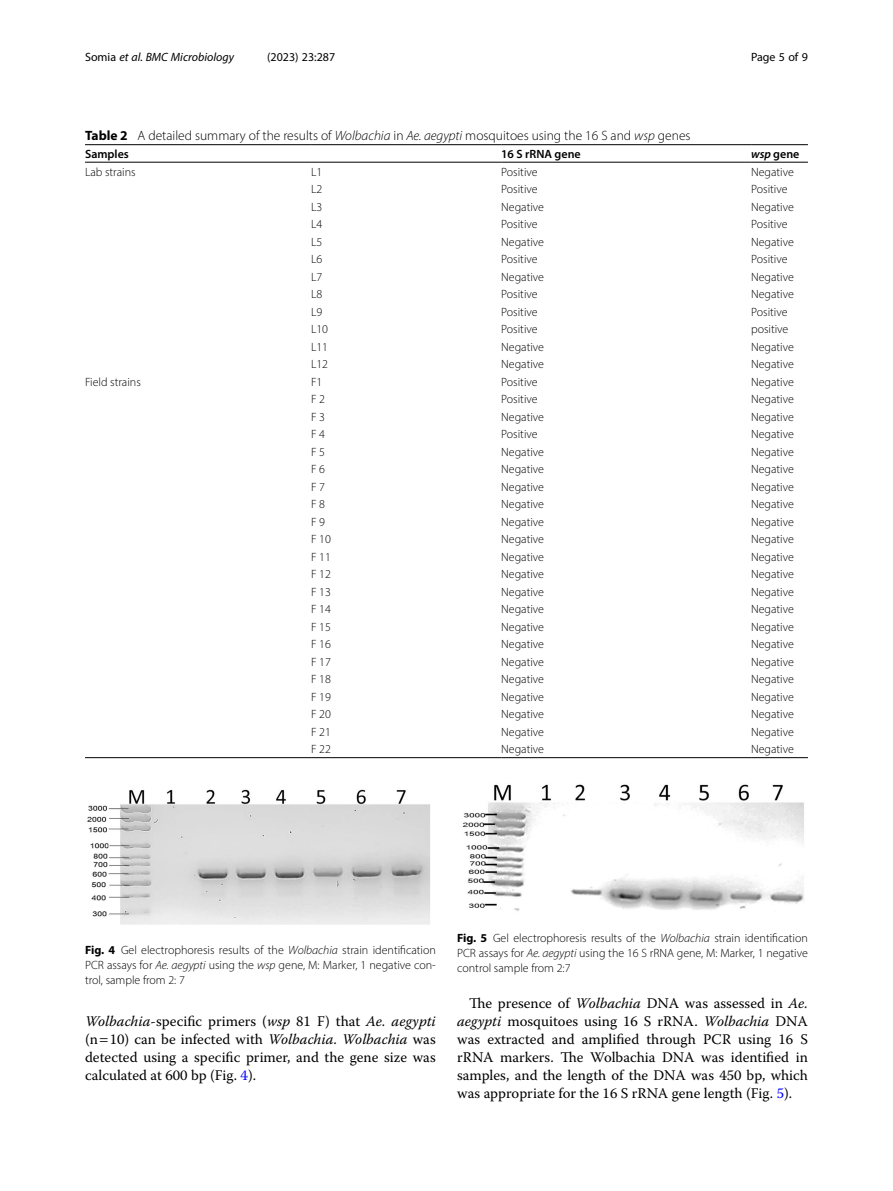
<style>
.page{position:relative;width:893px;height:1191px;background:#fff}
.page>*{position:absolute;margin:0;border:0;box-sizing:border-box;transform-origin:0 0}
.Body_Text_Indent{font:14.7px/18px "Warnock Pro";color:#000;text-align:justify}
.Body_Text{font:14.7px/18px "Warnock Pro";color:#000;text-align:justify}
.Table_Caption{font:300 13.5px "Myriad Pro";color:#000}
.Table_Body{font:300 12px "Myriad Pro";color:#000}
.Figure_Caption{font:300 12px/15px "Myriad Pro";color:#000;text-align:justify}
.t1{font:italic 12px "Myriad Pro";color:#000}
.Table_Head{font:600 12px "Myriad Pro";color:#000}
.t2{font:12px "Myriad Pro";color:#000}
.s1{font-style:normal}
.s2{font-weight:700}
.s3{font-style:italic}
.s4{color:#00f}
</style>
<div class="page">
<hr style="left:311px;top:162px;width:190px;height:1px;background:#000">
<hr style="left:85px;top:757px;width:226px;height:1px;background:#000">
<hr style="left:85px;top:162px;width:226px;height:1px;background:#000">
<hr style="left:501px;top:144px;width:250px;height:1px;background:#000">
<hr style="left:501px;top:162px;width:250px;height:1px;background:#000">
<hr style="left:751px;top:144px;width:57px;height:1px;background:#000">
<hr style="left:751px;top:162px;width:57px;height:1px;background:#000">
<hr style="left:311px;top:757px;width:190px;height:1px;background:#000">
<hr style="left:501px;top:757px;width:250px;height:1px;background:#000">
<hr style="left:751px;top:757px;width:57px;height:1px;background:#000">
<hr style="left:85px;top:144px;width:226px;height:1px;background:#000">
<hr style="left:311px;top:144px;width:190px;height:1px;background:#000">
<img style="left:462px;top:784px;width:342px;height:127px">
<img style="left:87px;top:789px;width:343px;height:136px">
<p class="t1" style="left:85px;top:50px;width:150px"><span class="s1">Somia</span> et al. BMC Microbiology</p>
<p class="t2" style="left:267px;top:50px;width:70px">(2023) 23:287</p>
<p class="t2" style="left:751px;top:50px;width:58px">Page 5 of 9</p>
<p class="Table_Caption" style="left:85px;top:128px;width:607px"><span class="s2">Table 2</span> A detailed summary of the results of <span class="s3">Wolbachia</span> in <span class="s3">Ae. aegypti</span> mosquitoes using the 16 S and <span class="s3">wsp</span> genes</p>
<p class="Table_Head" style="left:85px;top:146px;width:45px">Samples</p>
<p class="Table_Head" style="left:501px;top:146px;width:81px">16 S rRNA gene</p>
<p class="Table_Head" style="left:751px;top:146px;width:50px"><span class="s3">wsp</span> gene</p>
<p class="Table_Body" style="left:85px;top:164px;width:52px">Lab strains</p>
<p class="Table_Body" style="left:311px;top:164px;width:13px">L1</p>
<p class="Table_Body" style="left:501px;top:164px;width:38px">Positive</p>
<p class="Table_Body" style="left:751px;top:164px;width:44px">Negative</p>
<p class="Table_Body" style="left:311px;top:182px;width:13px">L2</p>
<p class="Table_Body" style="left:501px;top:182px;width:38px">Positive</p>
<p class="Table_Body" style="left:751px;top:182px;width:38px">Positive</p>
<p class="Table_Body" style="left:311px;top:199px;width:13px">L3</p>
<p class="Table_Body" style="left:501px;top:199px;width:44px">Negative</p>
<p class="Table_Body" style="left:751px;top:199px;width:44px">Negative</p>
<p class="Table_Body" style="left:311px;top:217px;width:13px">L4</p>
<p class="Table_Body" style="left:501px;top:217px;width:38px">Positive</p>
<p class="Table_Body" style="left:751px;top:217px;width:38px">Positive</p>
<p class="Table_Body" style="left:311px;top:234px;width:13px">L5</p>
<p class="Table_Body" style="left:501px;top:234px;width:44px">Negative</p>
<p class="Table_Body" style="left:751px;top:234px;width:44px">Negative</p>
<p class="Table_Body" style="left:311px;top:252px;width:13px">L6</p>
<p class="Table_Body" style="left:501px;top:252px;width:38px">Positive</p>
<p class="Table_Body" style="left:751px;top:252px;width:38px">Positive</p>
<p class="Table_Body" style="left:311px;top:269px;width:13px">L7</p>
<p class="Table_Body" style="left:501px;top:269px;width:44px">Negative</p>
<p class="Table_Body" style="left:751px;top:269px;width:44px">Negative</p>
<p class="Table_Body" style="left:311px;top:287px;width:13px">L8</p>
<p class="Table_Body" style="left:501px;top:287px;width:38px">Positive</p>
<p class="Table_Body" style="left:751px;top:287px;width:44px">Negative</p>
<p class="Table_Body" style="left:311px;top:304px;width:13px">L9</p>
<p class="Table_Body" style="left:501px;top:304px;width:38px">Positive</p>
<p class="Table_Body" style="left:751px;top:304px;width:38px">Positive</p>
<p class="Table_Body" style="left:311px;top:322px;width:19px">L10</p>
<p class="Table_Body" style="left:501px;top:322px;width:38px">Positive</p>
<p class="Table_Body" style="left:751px;top:322px;width:39px">positive</p>
<p class="Table_Body" style="left:311px;top:339px;width:19px">L11</p>
<p class="Table_Body" style="left:501px;top:339px;width:44px">Negative</p>
<p class="Table_Body" style="left:751px;top:339px;width:44px">Negative</p>
<p class="Table_Body" style="left:311px;top:357px;width:19px">L12</p>
<p class="Table_Body" style="left:501px;top:357px;width:44px">Negative</p>
<p class="Table_Body" style="left:751px;top:357px;width:44px">Negative</p>
<p class="Table_Body" style="left:85px;top:374px;width:57px">Field strains</p>
<p class="Table_Body" style="left:311px;top:374px;width:13px">F1</p>
<p class="Table_Body" style="left:501px;top:374px;width:38px">Positive</p>
<p class="Table_Body" style="left:751px;top:374px;width:44px">Negative</p>
<p class="Table_Body" style="left:311px;top:392px;width:16px">F 2</p>
<p class="Table_Body" style="left:501px;top:392px;width:38px">Positive</p>
<p class="Table_Body" style="left:751px;top:392px;width:44px">Negative</p>
<p class="Table_Body" style="left:311px;top:409px;width:16px">F 3</p>
<p class="Table_Body" style="left:501px;top:409px;width:44px">Negative</p>
<p class="Table_Body" style="left:751px;top:409px;width:44px">Negative</p>
<p class="Table_Body" style="left:311px;top:427px;width:16px">F 4</p>
<p class="Table_Body" style="left:501px;top:427px;width:38px">Positive</p>
<p class="Table_Body" style="left:751px;top:427px;width:44px">Negative</p>
<p class="Table_Body" style="left:311px;top:444px;width:16px">F 5</p>
<p class="Table_Body" style="left:501px;top:444px;width:44px">Negative</p>
<p class="Table_Body" style="left:751px;top:444px;width:44px">Negative</p>
<p class="Table_Body" style="left:311px;top:462px;width:16px">F 6</p>
<p class="Table_Body" style="left:501px;top:462px;width:44px">Negative</p>
<p class="Table_Body" style="left:751px;top:462px;width:44px">Negative</p>
<p class="Table_Body" style="left:311px;top:479px;width:16px">F 7</p>
<p class="Table_Body" style="left:501px;top:479px;width:44px">Negative</p>
<p class="Table_Body" style="left:751px;top:479px;width:44px">Negative</p>
<p class="Table_Body" style="left:311px;top:497px;width:16px">F 8</p>
<p class="Table_Body" style="left:501px;top:497px;width:44px">Negative</p>
<p class="Table_Body" style="left:751px;top:497px;width:44px">Negative</p>
<p class="Table_Body" style="left:311px;top:514px;width:16px">F 9</p>
<p class="Table_Body" style="left:501px;top:514px;width:44px">Negative</p>
<p class="Table_Body" style="left:751px;top:514px;width:44px">Negative</p>
<p class="Table_Body" style="left:311px;top:532px;width:21px">F 10</p>
<p class="Table_Body" style="left:501px;top:532px;width:44px">Negative</p>
<p class="Table_Body" style="left:751px;top:532px;width:44px">Negative</p>
<p class="Table_Body" style="left:311px;top:549px;width:21px">F 11</p>
<p class="Table_Body" style="left:501px;top:549px;width:44px">Negative</p>
<p class="Table_Body" style="left:751px;top:549px;width:44px">Negative</p>
<p class="Table_Body" style="left:311px;top:567px;width:21px">F 12</p>
<p class="Table_Body" style="left:501px;top:567px;width:44px">Negative</p>
<p class="Table_Body" style="left:751px;top:567px;width:44px">Negative</p>
<p class="Table_Body" style="left:311px;top:584px;width:21px">F 13</p>
<p class="Table_Body" style="left:501px;top:584px;width:44px">Negative</p>
<p class="Table_Body" style="left:751px;top:584px;width:44px">Negative</p>
<p class="Table_Body" style="left:311px;top:602px;width:21px">F 14</p>
<p class="Table_Body" style="left:501px;top:602px;width:44px">Negative</p>
<p class="Table_Body" style="left:751px;top:602px;width:44px">Negative</p>
<p class="Table_Body" style="left:311px;top:619px;width:21px">F 15</p>
<p class="Table_Body" style="left:501px;top:619px;width:44px">Negative</p>
<p class="Table_Body" style="left:751px;top:619px;width:44px">Negative</p>
<p class="Table_Body" style="left:311px;top:637px;width:21px">F 16</p>
<p class="Table_Body" style="left:501px;top:637px;width:44px">Negative</p>
<p class="Table_Body" style="left:751px;top:637px;width:44px">Negative</p>
<p class="Table_Body" style="left:311px;top:654px;width:21px">F 17</p>
<p class="Table_Body" style="left:501px;top:654px;width:44px">Negative</p>
<p class="Table_Body" style="left:751px;top:654px;width:44px">Negative</p>
<p class="Table_Body" style="left:311px;top:672px;width:21px">F 18</p>
<p class="Table_Body" style="left:501px;top:672px;width:44px">Negative</p>
<p class="Table_Body" style="left:751px;top:672px;width:44px">Negative</p>
<p class="Table_Body" style="left:311px;top:689px;width:21px">F 19</p>
<p class="Table_Body" style="left:501px;top:689px;width:44px">Negative</p>
<p class="Table_Body" style="left:751px;top:689px;width:44px">Negative</p>
<p class="Table_Body" style="left:311px;top:707px;width:21px">F 20</p>
<p class="Table_Body" style="left:501px;top:707px;width:44px">Negative</p>
<p class="Table_Body" style="left:751px;top:707px;width:44px">Negative</p>
<p class="Table_Body" style="left:311px;top:724px;width:21px">F 21</p>
<p class="Table_Body" style="left:501px;top:724px;width:44px">Negative</p>
<p class="Table_Body" style="left:751px;top:724px;width:44px">Negative</p>
<p class="Table_Body" style="left:311px;top:742px;width:21px">F 22</p>
<p class="Table_Body" style="left:501px;top:742px;width:44px">Negative</p>
<p class="Table_Body" style="left:751px;top:742px;width:44px">Negative</p>
<p class="Figure_Caption" style="left:85px;top:942px;width:352px"><span class="s2">Fig. 4</span> Gel electrophoresis results of the <span class="s3">Wolbachia</span> strain identification PCR assays for <span class="s3">Ae. aegypti</span> using the <span class="s3">wsp</span> gene, M: Marker, 1 negative con&shy;trol, sample from 2: 7</p>
<p class="Body_Text" style="left:85px;top:1012px;width:352px"><span class="s3">Wolbachia</span>-specific primers (<span class="s3">wsp</span> 81 F) that <span class="s3">Ae. aegypti </span>(n 10) can be infected with <span class="s3">Wolbachia</span>. <span class="s3">Wolbachia</span> was detected using a specific primer, and the gene size was calculated at 600 bp (Fig. <span class="s4">4</span>).</p>
<p class="Figure_Caption" style="left:457px;top:930px;width:352px"><span class="s2">Fig. 5</span> Gel electrophoresis results of the <span class="s3">Wolbachia</span> strain identification PCR assays for <span class="s3">Ae. aegypti</span> using the 16 S rRNA gene, M: Marker, 1 negative control sample from 2:7</p>
<p class="Body_Text_Indent" style="left:457px;top:994px;width:352px;text-indent:12px">The presence of <span class="s3">Wolbachia</span> DNA was assessed in <span class="s3">Ae. aegypti</span> mosquitoes using 16 S rRNA. <span class="s3">Wolbachia</span> DNA was extracted and amplified through PCR using 16 S rRNA markers. The Wolbachia DNA was identified in samples, and the length of the DNA was 450 bp, which was appropriate for the 16 S rRNA gene length (Fig. <span class="s4">5</span>).</p>
</div>
